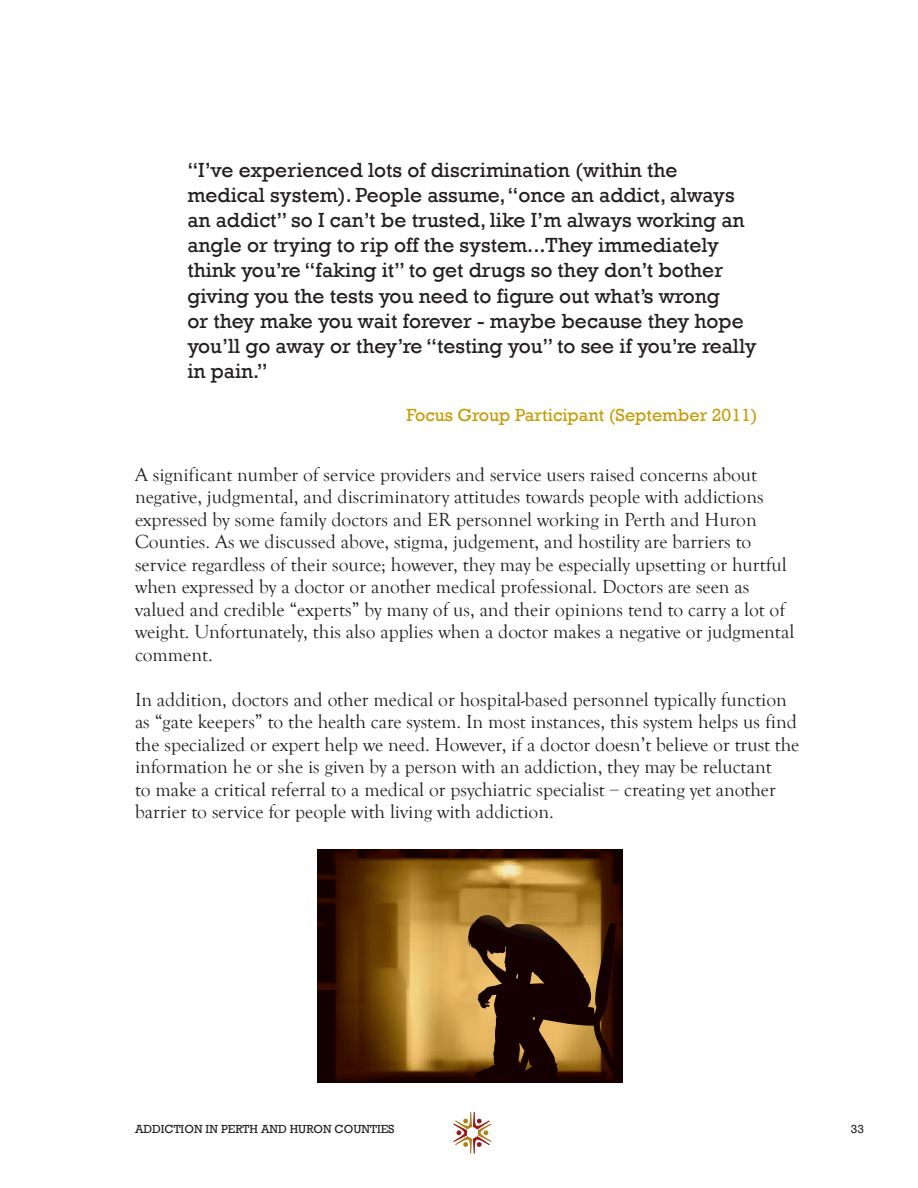
<style>
.page{position:relative;width:918px;height:1188px;background:#fff}
.page>*{position:absolute;margin:0;border:0;box-sizing:border-box;transform-origin:0 0}
.t1{font:21px/25.2px "Rockwell";color:#231f20}
.t2{font:19.5px/22.5px "Goudy Old Style T";color:#231f20}
.t3{font:18px "Rockwell";color:#c89c08}
.t4{font:12px "Rockwell";color:#231f20}
</style>
<div class="page">
<svg style="left:454px;top:1112px;width:37px;height:42px"></svg>
<svg style="left:317px;top:849px;width:305px;height:234px;background:#7c541f"></svg>
<svg style="left:467px;top:912px;width:153px;height:171px;background:#5b3c1d"></svg>
<p class="t1" style="left:187px;top:157px;width:571px">“I’ve experienced lots of discrimination (within the medical system). People assume, “once an addict, always an addict” so I can’t be trusted, like I’m always working an angle or trying to rip off the system...They immediately think you’re “faking it” to get drugs so they don’t bother giving you the tests you need to figure out what’s wrong<br>or they make you wait forever - maybe because they hope you’ll go away or they’re “testing you” to see if you’re really in pain.”</p>
<p class="t3" style="left:407px;top:405px;width:353px">Focus Group Participant (September 2011)</p>
<p class="t2" style="left:135px;top:464px;width:661px">A significant number of service providers and service users raised concerns about negative, judgmental, and discriminatory attitudes towards people with addictions expressed by some family doctors and ER personnel working in Perth and Huron Counties. As we discussed above, stigma, judgement, and hostility are barriers to service regardless of their source; however, they may be especially upsetting or hurtful when expressed by a doctor or another medical professional. Doctors are seen as valued and credible “experts” by many of us, and their opinions tend to carry a lot of weight. Unfortunately, this also applies when a doctor makes a negative or judgmental comment.</p>
<p class="t2" style="left:135px;top:689px;width:666px">In addition, doctors and other medical or hospital-based personnel typically function as “gate keepers” to the health care system. In most instances, this system helps us find the specialized or expert help we need. However, if a doctor doesn’t believe or trust the information he or she is given by a person with an addiction, they may be reluctant<br>to make a critical referral to a medical or psychiatric specialist _ creating yet another barrier to service for people with living with addiction.</p>
<p class="t4" style="left:135px;top:1122px;width:261px">ADDICTION IN PERTH AND HURON COUNTIES</p>
<p class="t4" style="left:851px;top:1122px;width:15px">33</p>
</div>
